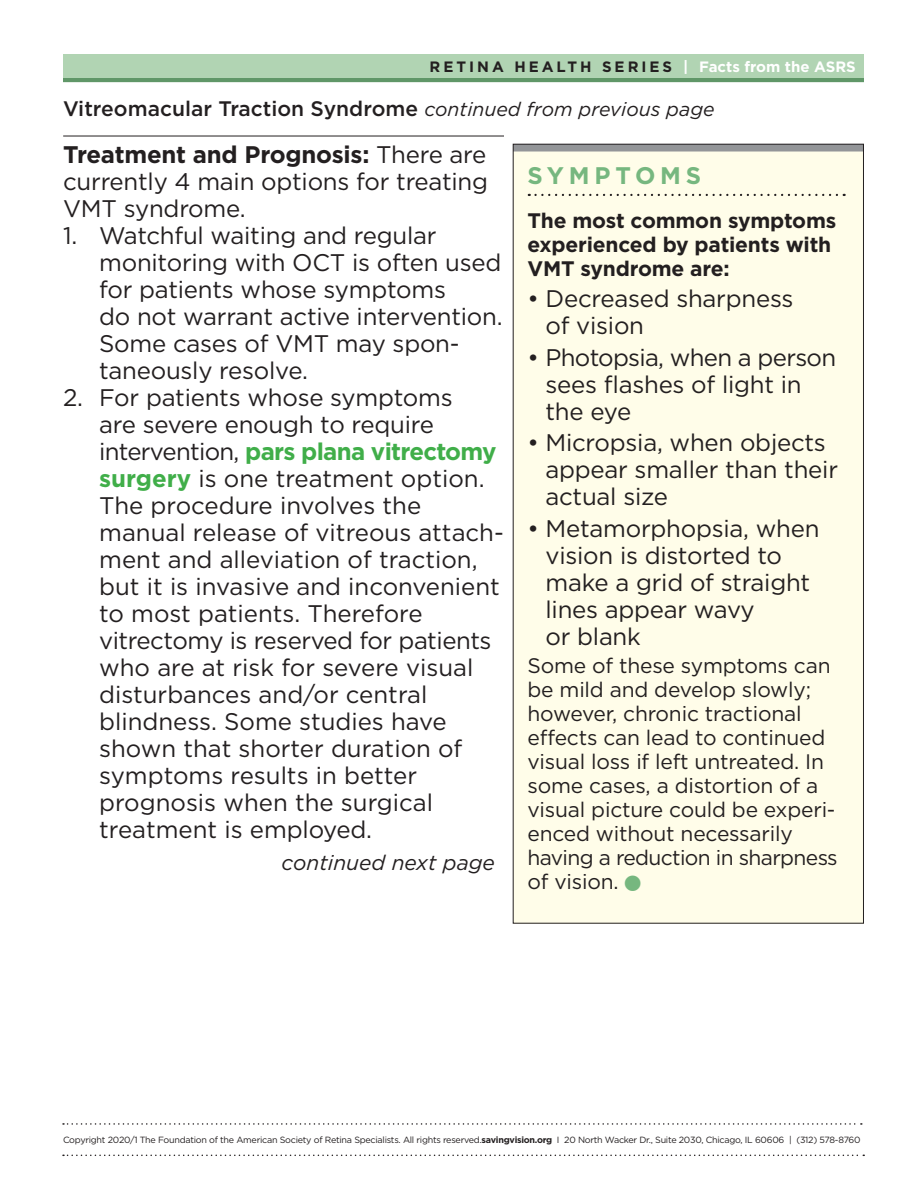
<style>
.page{position:relative;width:918px;height:1188px;background:#fff}
.page>*{position:absolute;margin:0;border:0;box-sizing:border-box;transform-origin:0 0}
.t1{font:24px/27px "Gotham";letter-spacing:-.01em;color:#231f20}
.t2{font:24px/27px "Gotham";letter-spacing:-.03em;color:#231f20}
.t3{font:700 24px "Gotham";letter-spacing:.2em;color:#76b77f}
.t4{font:21px/24px "Gotham";letter-spacing:-.01em;color:#231f20}
.t5{font:700 21px/24px "Gotham";letter-spacing:-.01em;color:#231f20}
.t6{font:500 21px "Gotham";color:#231f20}
.t7{font:italic 21px "Gotham";color:#231f20}
.t8{font:700 15px "Gotham";letter-spacing:.2em;color:#231f20}
.t9{font:9px "Gotham";letter-spacing:-.03em;color:#231f20}
.s1{color:#fff}
.s2{font-weight:400;font-style:italic;font-size:19.5px}
.s3{font-weight:700}
.s4{font-weight:700;color:#40ae49}
</style>
<div class="page">
<hr style="left:63px;top:78px;width:801px;height:4px;background:#609768">
<div style="left:63px;top:54px;width:801px;height:24px;background:#b1d4b3"></div>
<hr style="left:63px;top:136px;width:441px;height:1px;background:#231f20">
<div style="left:513px;top:144px;width:351px;height:779px;background:#fffde9"></div>
<svg style="left:529px;top:194px;width:316px;height:2px"></svg>
<div style="left:513px;top:144px;width:351px;height:8px;background:#939598"></div>
<svg style="left:63px;top:1123px;width:799px;height:2px"></svg>
<svg style="left:63px;top:1155px;width:801px;height:1px"></svg>
<p class="t8" style="left:429px;top:57px;width:428px">RETINA HEALTH SERIES <span class="s1">| Factsfrom the ASRS</span></p>
<p class="t6" style="left:63px;top:95px;width:653px">Vitreomacular Traction Syndrome <span class="s2">continued from previous page</span></p>
<p class="t1" style="left:63px;top:141px;width:426px;text-align:justify"><span class="s3">Treatment and Prognosis:</span> There are currently 4 main options for treating VMT syndrome.</p>
<p class="t1" style="left:99px;top:222px;width:405px;text-indent:-36px">1. Watchful waiting and regular monitoring with OCT is often used for patients whose symptoms<br>do not warrant active intervention.<br>Some cases of VMT may spon&shy;taneously resolve.</p>
<p class="t1" style="left:99px;top:384px;width:406px;text-indent:-36px">2. For patients whose symptoms<br>are severe enough to require intervention, <span class="s4">pars plana vitrectomy surgery</span> is one treatment option.<br>The procedure involves the manual release of vitreous attach&shy;ment and alleviation of traction, but it is invasive and inconvenient to most patients. Therefore vitrectomy is reserved for patients who are at risk for severe visual disturbances and/or central blindness. Some studies have shown that shorter duration of symptoms results in better prognosis when the surgical treatment is employed.</p>
<p class="t7" style="left:282px;top:849px;width:215px">continued next page</p>
<p class="t3" style="left:528px;top:160px;width:175px">SYMPTOMS</p>
<p class="t5" style="left:528px;top:208px;width:310px">The most common symptoms experienced by patients with<br>VMT syndrome are:</p>
<p class="t1" style="left:546px;top:285px;width:249px;text-indent:-18px">• Decreased sharpness of vision</p>
<p class="t2" style="left:546px;top:343px;width:292px;text-indent:-18px">• Photopsia, when a person sees flashes of light in the eye</p>
<p class="t1" style="left:546px;top:429px;width:294px;text-indent:-18px">• Micropsia, when objects appear smaller than their actual size</p>
<p class="t1" style="left:546px;top:514px;width:275px;text-indent:-18px">• Metamorphopsia, when vision is distorted to make a grid of straight lines appear wavy<br>or blank</p>
<p class="t4" style="left:528px;top:653px;width:312px">Some of these symptoms can be mild and develop slowly; however, chronic tractional effects can lead to continued visual loss if left untreated. In some cases, a distortion of a visual picture could be experi&shy;enced without necessarily having a reduction in sharpness of vision.</p>
<p class="t9" style="left:63px;top:1134px;width:799px">Copyright 2020/1 The Foundation of the American Society of Retina Specialists. All rights reserved.<span class="s3">savingvision.org</span> I 20 North Wacker Dr., Suite 2030, Chicago, IL 60606 | (312) 578-8760</p>
</div>
